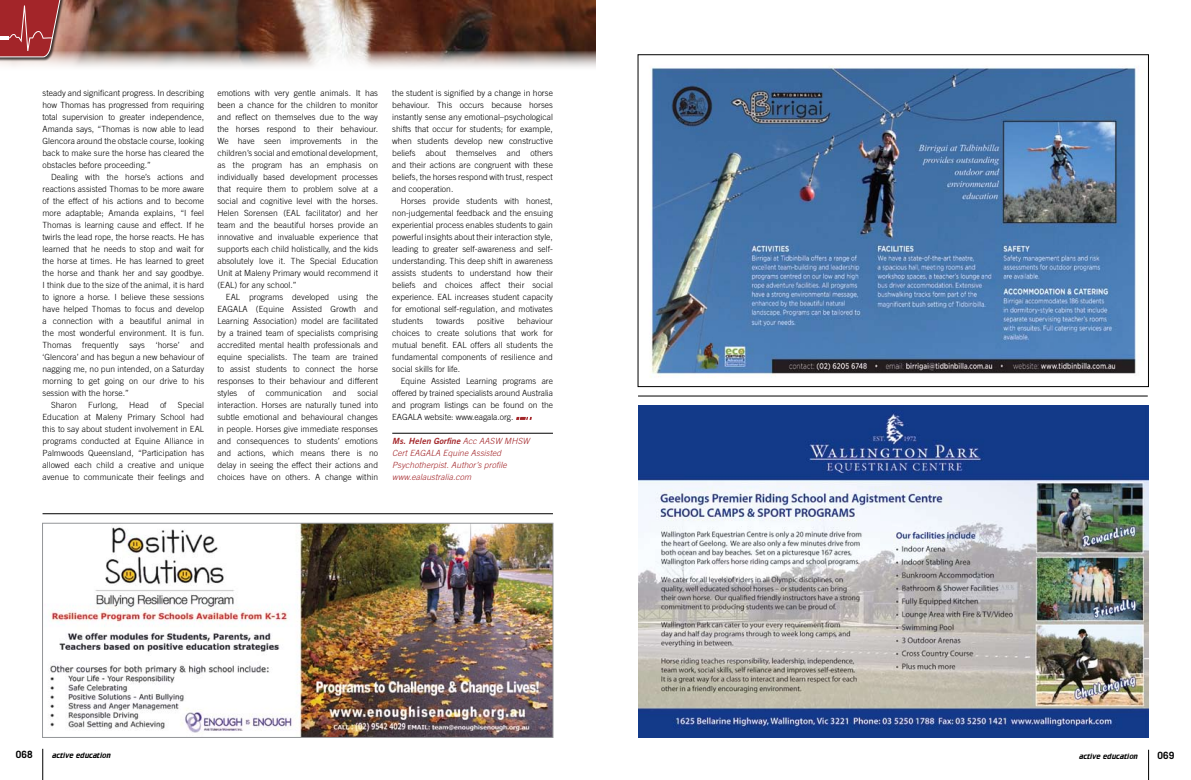
<style>
.page{position:relative;width:1191px;height:780px;background:#fff}
.page>*{position:absolute;margin:0;border:0;box-sizing:border-box;transform-origin:0 0}
.t1{font:700 10px "Trade Gothic";color:#000}
.t2{font:300 8.5px/12px "Trade Gothic";letter-spacing:.005em;color:#000;text-align:justify}
.t3{font:italic 300 8.5px/12px "Trade Gothic";letter-spacing:.01em;color:#a32529}
.t4{font:italic 8.5px "Trade Gothic Bold Two";letter-spacing:.01em;color:#a32529}
.t5{font:8px "Trekker";color:#000}
.s1{font-family:"Trade Gothic";font-weight:300}
</style>
<div class="page">
<hr style="left:43px;top:513px;width:510px;height:1px;background:#000">
<hr style="left:42px;top:748px;width:1px;height:32px;background:#000">
<hr style="left:638px;top:396px;width:509px;height:1px;background:#000">
<hr style="left:1148px;top:749px;width:1px;height:31px;background:#000">
<hr style="left:392px;top:433px;width:161px;height:1px;background:#000">
<img style="left:69px;top:0;width:526px;height:50px">
<svg style="left:9px;top:50px;width:586px;height:17px;background:#bcafa9"></svg>
<svg style="left:516px;top:417px;width:16px;height:3px"></svg>
<div style="left:0;top:0;width:69px;height:65px;background:#000;opacity:.7"></div>
<svg style="left:0;top:0;width:62px;height:58px;background:#a94142"></svg>
<img style="left:650px;top:66px;width:487px;height:312px">
<img style="left:638px;top:405px;width:510px;height:332px">
<img style="left:49px;top:525px;width:502px;height:210px">
<div style="left:42px;top:523px;width:511px;height:214px;border:1px solid #939598"></div>
<p class="t2" style="left:43px;top:87px;width:163px">steady and significant progress. In describing how Thomas has progressed from requiring total supervision to greater independence, Amanda says, “Thomas is now able to lead Glencora around the obstacle course, looking back to make sure the horse has cleared the obstacles before proceeding.”</p>
<p class="t2" style="left:43px;top:171px;width:163px;text-indent:8px">Dealing with the horse’s actions and reactions assisted Thomas to be more aware of the effect of his actions and to become more adaptable; Amanda explains, “I feel Thomas is learning cause and effect. If he twirls the lead rope, the horse reacts. He has learned that he needs to stop and wait for the horse at times. He has learned to greet the horse and thank her and say goodbye.<br>I think due to the size of the animal, it is hard to ignore a horse. I believe these sessions have helped Thomas to focus and develop a connection with a beautiful animal in the most wonderful environment. It is fun.<br>Thomas</p>
<p class="t2" style="left:82px;top:339px;width:38px">frequently</p>
<p class="t2" style="left:129px;top:339px;width:17px">says</p>
<p class="t2" style="left:156px;top:339px;width:25px">‘horse’</p>
<p class="t2" style="left:190px;top:339px;width:15px">and</p>
<p class="t2" style="left:43px;top:351px;width:163px">‘Glencora’ and has begun a new behaviour of</p>
<p class="t2" style="left:43px;top:363px;width:163px">nagging me, no pun intended, on a Saturday</p>
<p class="t2" style="left:43px;top:375px;width:163px">morning to get going on our drive to his</p>
<p class="t2" style="left:43px;top:387px;width:88px">session with the horse.”</p>
<p class="t2" style="left:51px;top:399px;width:27px">Sharon</p>
<p class="t2" style="left:88px;top:399px;width:32px">Furlong,</p>
<p class="t2" style="left:129px;top:399px;width:21px">Head</p>
<p class="t2" style="left:160px;top:399px;width:8px">of</p>
<p class="t2" style="left:43px;top:399px;width:163px;text-indent:135px">Special Education at Maleny Primary School had this to say about student involvement in EAL programs conducted at Equine Alliance in Palmwoods Queensland, “Participation has allowed each child a creative and unique avenue to communicate their feelings and</p>
<p class="t2" style="left:217px;top:87px;width:162px">emotions with very gentle animals. It has been a chance for the children to monitor and reflect on themselves due to the way the horses respond to their behaviour.<br>We have seen improvements in the children’s social and emotional development, as the program has an emphasis on individually based development processes that require them to problem solve at a social and cognitive level with the horses.<br>Helen Sorensen (EAL facilitator) and her team and the beautiful horses provide an innovative and invaluable experience that supports each child holistically, and the kids absolutely love it. The Special Education Unit at Maleny Primary would recommend it (EAL) for any school.”</p>
<p class="t2" style="left:217px;top:291px;width:162px;text-indent:9px">EAL programs developed using the EAGALA (Equine Assisted Growth and Learning Association) model are facilitated by a trained team of specialists comprising accredited mental health professionals and equine specialists. The team are trained to assist students to connect the horse responses to their behaviour and different styles</p>
<p class="t2" style="left:248px;top:387px;width:8px">of</p>
<p class="t2" style="left:266px;top:387px;width:58px">communication</p>
<p class="t2" style="left:333px;top:387px;width:15px">and</p>
<p class="t2" style="left:217px;top:387px;width:162px;text-indent:140px">social interaction. Horses are naturally tuned into subtle emotional and behavioural changes in people. Horses give immediate responses and consequences to students’ emotions and actions, which means there is no delay in seeing the effect their actions and choices have on others. A change within</p>
<p class="t2" style="left:392px;top:87px;width:162px">the student is signified by a change in horse behaviour. This occurs because horses instantly sense any emotional–psychological shifts that occur for students; for example, when students develop new constructive beliefs about themselves and others and their actions are congruent with these beliefs, the horses respond with trust, respect and cooperation.</p>
<p class="t2" style="left:392px;top:195px;width:162px;text-indent:8px">Horses provide students with honest, non-judgemental feedback and the ensuing experiential process enables students to gain powerful insights about their interaction style, leading to greater self-awareness and self&shy;understanding. This deep shift in awareness assists students to understand how their beliefs and choices affect their social experience. EAL increases student capacity for emotional self-regulation, and motivates students</p>
<p class="t2" style="left:392px;top:315px;width:162px;text-indent:125px">behaviour choices to create solutions that work for mutual benefit. EAL offers all students the fundamental components of resilience and social skills for life.</p>
<p class="t2" style="left:392px;top:375px;width:162px;text-indent:8px">Equine Assisted Learning programs are offered by trained specialists around Australia and program listings can be found on the EAGALA website: www.eagala.org.</p>
<p class="t4" style="left:392px;top:436px;width:139px">Ms. Helen Gorfine <span class="s1">Acc AASW MHSW</span></p>
<p class="t3" style="left:392px;top:447px;width:116px">Cert EAGALA Equine Assisted<br>Psychotherpist. Author’s profile www.ealaustralia.com</p>
<p class="t2" style="left:436px;top:315px;width:30px">towards</p>
<p class="t2" style="left:477px;top:315px;width:29px">positive</p>
<p class="t1" style="left:16px;top:748px;width:18px">068</p>
<p class="t5" style="left:52px;top:752px;width:60px">active education</p>
<p class="t5" style="left:1079px;top:753px;width:60px">active education</p>
<p class="t1" style="left:1157px;top:749px;width:18px">069</p>
</div>
